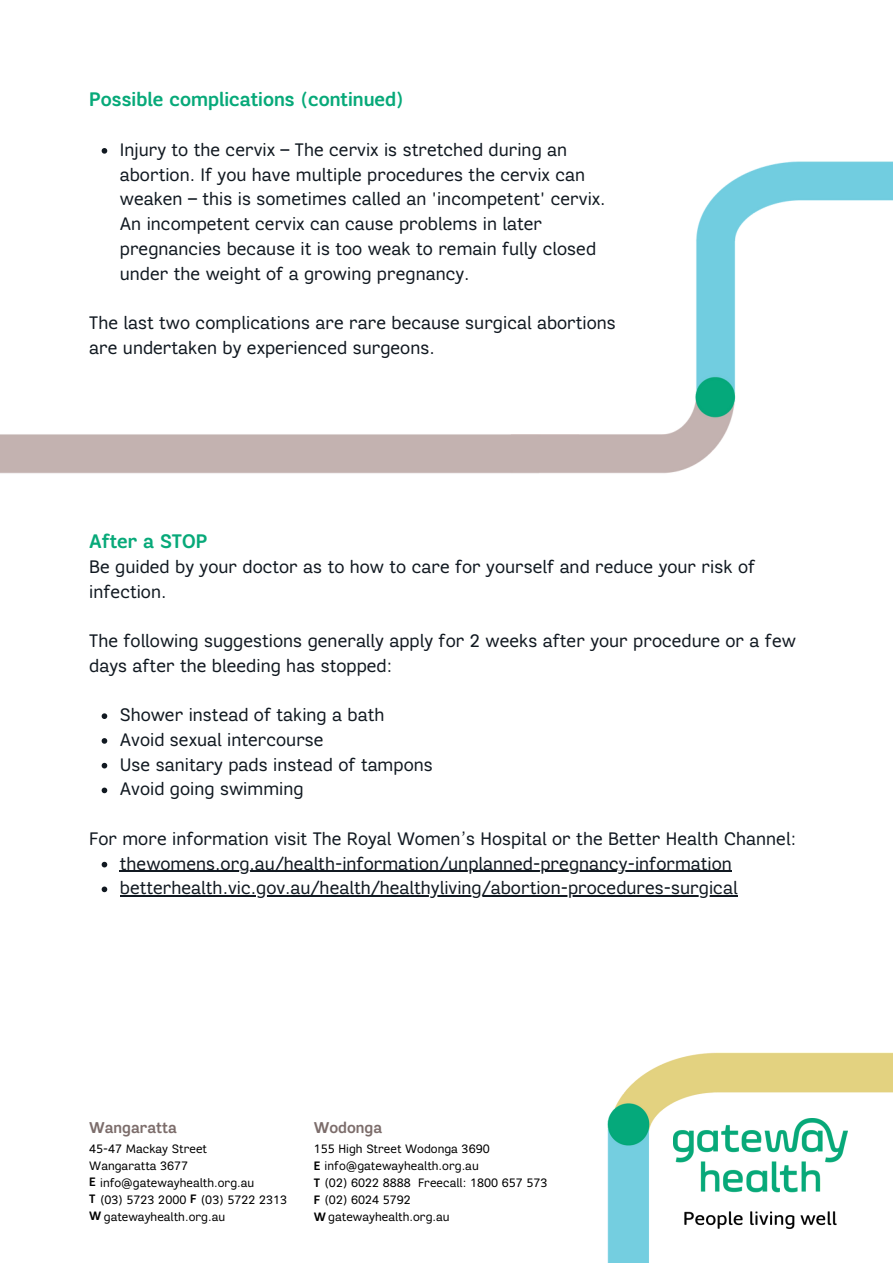
<style>
.page{position:relative;width:893px;height:1264px;background:#fff}
.page>*{position:absolute;margin:0;border:0;box-sizing:border-box;transform-origin:0 0}
.t1{font:700 19.5px "Segaon Soft";color:#07a979}
.t2{font:18px/24.8px "Segaon Soft";color:#111921}
.t3{font:700 15.6px "Segaon Soft";color:#7c6d6b}
.t4{font:12.15px/16.8px "Segaon Soft";color:#000}
.t5{font:700 12.15px "Segaon Soft";color:#000}
.s1{font-weight:700}
</style>
<div class="page">
<img style="left:0;top:149px;width:892px;height:325px">
<svg style="left:102px;top:148px;width:5px;height:6px"></svg>
<img style="left:607px;top:1052px;width:285px;height:210px">
<img style="left:673px;top:1118px;width:174px;height:110px">
<svg style="left:102px;top:713px;width:5px;height:6px"></svg>
<svg style="left:102px;top:738px;width:5px;height:5px"></svg>
<svg style="left:102px;top:762px;width:5px;height:6px"></svg>
<svg style="left:102px;top:787px;width:5px;height:6px"></svg>
<svg style="left:102px;top:861px;width:5px;height:6px"></svg>
<hr style="left:120px;top:870px;width:611px;height:2px;background:#111921">
<svg style="left:102px;top:886px;width:5px;height:6px"></svg>
<hr style="left:120px;top:895px;width:617px;height:1px;background:#111921">
<p class="t1" style="left:89px;top:88px;width:316px">Possible complications (continued)</p>
<p class="t2" style="left:120px;top:137px;width:487px">Injury to the cervix – The cervix is stretched during an abortion. If you have multiple procedures the cervix can weaken – this is sometimes called an 'incompetent' cervix.<br>An incompetent cervix can cause problems in later pregnancies because it is too weak to remain fully closed under the weight of a growing pregnancy.</p>
<p class="t2" style="left:89px;top:310px;width:528px">The last two complications are rare because surgical abortions are undertaken by experienced surgeons.</p>
<p class="t1" style="left:89px;top:529px;width:119px">After a STOP</p>
<p class="t2" style="left:89px;top:554px;width:667px">Be guided by your doctor as to how to care for yourself and reduce your risk of infection.</p>
<p class="t2" style="left:89px;top:628px;width:708px">The following suggestions generally apply for 2 weeks after your procedure or a few days after the bleeding has stopped:</p>
<p class="t2" style="left:120px;top:702px;width:314px">Shower instead of taking a bath<br>Avoid sexual intercourse<br>Use sanitary pads instead of tampons<br>Avoid going swimming</p>
<p class="t2" style="left:89px;top:826px;width:708px">For more information visit The Royal Women’s Hospital or the Better Health Channel:</p>
<p class="t2" style="left:120px;top:851px;width:619px">thewomens.org.au/health-information/unplanned-pregnancy-information betterhealth.vic.gov.au/health/healthyliving/abortion-procedures-surgical</p>
<p class="t3" style="left:89px;top:1117px;width:89px">Wangaratta</p>
<p class="t4" style="left:89px;top:1140px;width:199px">45-47 Mackay Street<br>Wangaratta 3677<br><span class="s1">E</span> info@gatewayhealth.org.au<br><span class="s1">T</span> (03) 5723 2000 (03) 5722 2313<br><span class="s1">W</span> gatewayhealth.org.au</p>
<p class="t5" style="left:190px;top:1191px;width:8px">F</p>
<p class="t3" style="left:314px;top:1117px;width:70px">Wodonga</p>
<p class="t4" style="left:314px;top:1140px;width:235px">155 High Street Wodonga 3690<br><span class="s1">E</span> info@gatewayhealth.org.au<br><span class="s1">T</span> (02) 6022 8888 Freecall: 1800 657 573<br><span class="s1">F</span> (02) 6024 5792<br><span class="s1">W</span> gatewayhealth.org.au</p>
</div>
